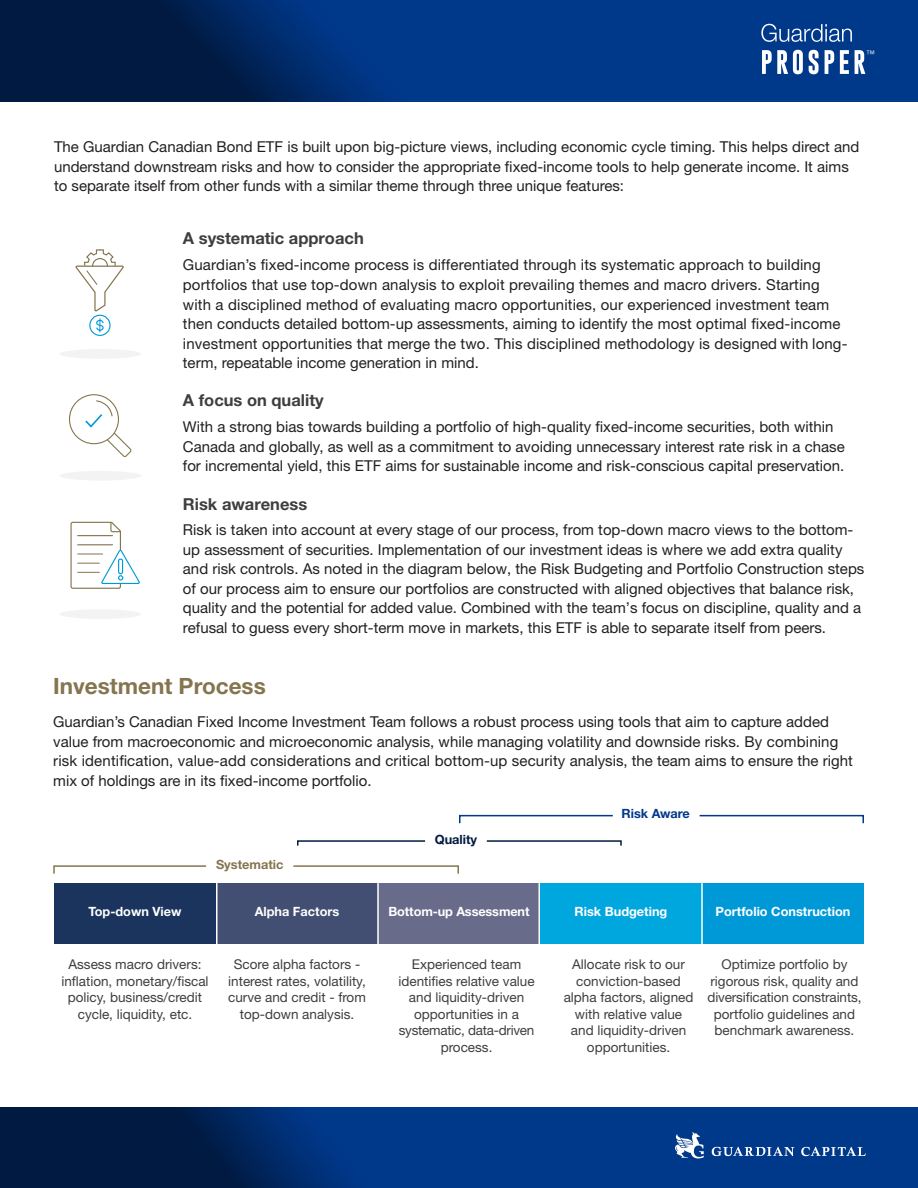
<style>
.page{position:relative;width:918px;height:1188px;background:#fff}
.page>*{position:absolute;margin:0;border:0;box-sizing:border-box;transform-origin:0 0}
.t1{font:700 22.5px "Helvetica Neue LT Std";color:#85754f}
.t2{font:700 16.5px "Helvetica Neue LT Std";color:#3e3e3f}
.t3{font:15px/19.5px "Helvetica Neue LT Std";color:#231f20}
.Paragraph_Text{font:13.5px/16.5px "Helvetica Neue LT Std";color:#3e3e3f;text-align:center}
.t4{font:700 12.75px "Helvetica Neue LT Std";color:#fff}
.t5{font:700 12.75px "Helvetica Neue LT Std";color:#85754f}
.t6{font:700 12.75px "Helvetica Neue LT Std";color:#00388a}
.t7{font:700 12.75px "Helvetica Neue LT Std";color:#001a41}
.t8{font:300 9px "Helvetica";color:#fff}
</style>
<div class="page">
<svg style="left:0;top:0;width:918px;height:102px;background:#002e73"></svg>
<svg style="left:0;top:1107px;width:918px;height:81px;background:#002e73"></svg>
<svg style="left:674px;top:1132px;width:30px;height:27px"></svg>
<svg style="left:712px;top:1147px;width:82px;height:9px"></svg>
<svg style="left:801px;top:1147px;width:65px;height:9px"></svg>
<svg style="left:761px;top:24px;width:91px;height:18px;background:#3e68a6"></svg>
<svg style="left:762px;top:50px;width:41px;height:24px"></svg>
<svg style="left:809px;top:50px;width:10px;height:24px"></svg>
<svg style="left:825px;top:50px;width:9px;height:24px"></svg>
<svg style="left:840px;top:50px;width:9px;height:24px"></svg>
<svg style="left:855px;top:50px;width:10px;height:24px"></svg>
<div style="left:89px;top:315px;width:22px;height:21px;border:1px solid #0099d8;border-radius:50%"></div>
<svg style="left:75px;top:249px;width:49px;height:83px"></svg>
<div style="left:69px;top:394px;width:50px;height:50px;border:1px solid #85754f;border-radius:50%"></div>
<svg style="left:84px;top:400px;width:48px;height:57px"></svg>
<svg style="left:70px;top:521px;width:70px;height:68px"></svg>
<div style="left:60px;top:349px;width:81px;height:10px;background:#eeeeef;border-radius:50%"></div>
<div style="left:60px;top:471px;width:81px;height:10px;background:#eeeeef;border-radius:50%"></div>
<div style="left:60px;top:609px;width:81px;height:10px;background:#eeeeef;border-radius:50%"></div>
<div style="left:54px;top:883px;width:162px;height:61px;background:#1a345d"></div>
<div style="left:216px;top:883px;width:162px;height:61px;background:#424e72"></div>
<div style="left:378px;top:883px;width:162px;height:61px;background:#696b8a"></div>
<div style="left:540px;top:883px;width:162px;height:61px;background:#00a7df"></div>
<div style="left:702px;top:883px;width:162px;height:61px;background:#0099d8"></div>
<hr style="left:216px;top:883px;width:2px;height:207px;background:#fff">
<hr style="left:377px;top:883px;width:2px;height:207px;background:#fff">
<hr style="left:538px;top:883px;width:2px;height:207px;background:#fff">
<hr style="left:701px;top:883px;width:2px;height:207px;background:#fff">
<svg style="left:53px;top:865px;width:154px;height:9px"></svg>
<svg style="left:293px;top:865px;width:166px;height:9px"></svg>
<svg style="left:297px;top:840px;width:129px;height:6px"></svg>
<svg style="left:459px;top:814px;width:154px;height:10px"></svg>
<svg style="left:699px;top:814px;width:165px;height:10px"></svg>
<svg style="left:486px;top:840px;width:136px;height:6px"></svg>
<p class="t8" style="left:866px;top:46px;width:10px">™</p>
<p class="t3" style="left:54px;top:137px;width:807px">The Guardian Canadian Bond ETF is built upon big-picture views, including economic cycle timing. This helps direct and understand downstream risks and how to consider the appropriate fixed-income tools to help generate income. It aims to separate itself from other funds with a similar theme through three unique features:</p>
<p class="t2" style="left:183px;top:228px;width:182px">A systematic approach</p>
<p class="t3" style="left:183px;top:254px;width:666px">Guardian’s fixed-income process is differentiated through its systematic approach to building portfolios that use top-down analysis to exploit prevailing themes and macro drivers. Starting with a disciplined method of evaluating macro opportunities, our experienced investment team then conducts detailed bottom-up assessments, aiming to identify the most optimal fixed-income investment opportunities that merge the two. This disciplined methodology is designed with long&shy;term, repeatable income generation in mind.</p>
<p class="t2" style="left:183px;top:390px;width:142px">A focus on quality</p>
<p class="t3" style="left:183px;top:417px;width:663px">With a strong bias towards building a portfolio of high-quality fixed-income securities, both within<br>Canada and globally, as well as a commitment to avoiding unnecessary interest rate risk in a chase for incremental yield, this ETF aims for sustainable income and risk-conscious capital preservation.</p>
<p class="t2" style="left:183px;top:494px;width:126px">Risk awareness</p>
<p class="t3" style="left:183px;top:520px;width:683px">Risk is taken into account at every stage of our process, from top-down macro views to the bottom&shy;up assessment of securities. Implementation of our investment ideas is where we add extra quality and risk controls. As noted in the diagram below, the Risk Budgeting and Portfolio Construction steps of our process aim to ensure our portfolios are constructed with aligned objectives that balance risk, quality and the potential for added value. Combined with the team’s focus on discipline, quality and a refusal to guess every short-term move in markets, this ETF is able to separate itself from peers.</p>
<h2 class="t1" style="left:53px;top:672px;width:214px">Investment Process</h2>
<p class="t3" style="left:53px;top:712px;width:801px">Guardian’s Canadian Fixed Income Investment Team follows a robust process using tools that aim to capture added value from macroeconomic and microeconomic analysis, while managing volatility and downside risks. By combining risk identification, value-add considerations and critical bottom-up security analysis, the team aims to ensure the right mix of holdings are in its fixed-income portfolio.</p>
<p class="t4" style="left:88px;top:904px;width:95px">Top-down View</p>
<p class="t7" style="left:435px;top:831px;width:44px">Quality</p>
<p class="t6" style="left:622px;top:806px;width:70px">Risk Aware</p>
<p class="t5" style="left:216px;top:857px;width:69px">Systematic</p>
<p class="t4" style="left:255px;top:904px;width:86px">Alpha Factors</p>
<p class="t4" style="left:388px;top:904px;width:143px">Bottom-up Assessment</p>
<p class="t4" style="left:575px;top:904px;width:94px">Risk Budgeting</p>
<p class="t4" style="left:716px;top:904px;width:136px">Portfolio Construction</p>
<p class="Paragraph_Text" style="left:61px;top:956px;width:149px">Assess macro drivers: inflation, monetary/fiscal policy, business/credit cycle, liquidity, etc.</p>
<p class="Paragraph_Text" style="left:228px;top:956px;width:139px">Score alpha factors - interest rates, volatility, curve and credit - from top-down analysis.</p>
<p class="Paragraph_Text" style="left:398px;top:956px;width:138px">Experienced team identifies relative value and liquidity-driven opportunities in a systematic, data-driven process.</p>
<p class="Paragraph_Text" style="left:564px;top:956px;width:131px">Allocate risk to our conviction-based alpha factors, aligned with relative value and liquidity-driven opportunities.</p>
<p class="Paragraph_Text" style="left:707px;top:956px;width:155px">Optimize portfolio by rigorous risk, quality and diversification constraints, portfolio guidelines and benchmark awareness.</p>
</div>
